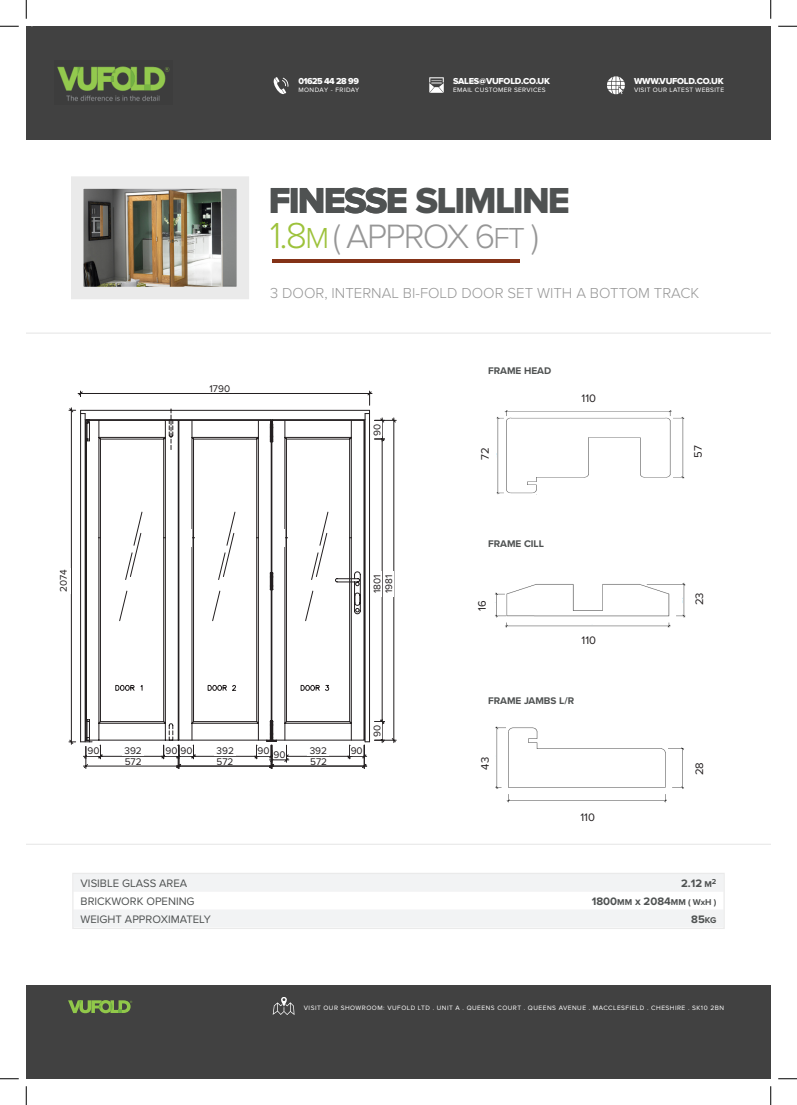
<style>
.page{position:relative;width:797px;height:1105px;background:#fff}
.page>*{position:absolute;margin:0;border:0;box-sizing:border-box;transform-origin:0 0}
.t1{font:37.5px "Proxima Nova Extrabld";letter-spacing:-.05em;color:#4f5252}
.t2{font:300 35px "Proxima Nova";letter-spacing:-.05em;color:#969696}
.t3{font:300 15px "Proxima Nova";color:#969696}
.VUFOLD_Price_List{font:11.25px "Proxima Nova";color:#4f5252}
.VUFOLD_Price_List-2{font:700 11.25px "Proxima Nova";color:#4f5252}
.t4{font:11.25px "Proxima Nova";color:#231f20}
.t5{font:10px "Proxima Nova";color:#231f20}
.t6{font:700 10px "Proxima Nova";color:#4f5252}
.t7{font:9px "Proxima Nova Extrabld";letter-spacing:-.025em;color:#fff}
.t8{font:9px "Proxima Nova Extrabld";letter-spacing:-.05em;color:#fff}
.t9{font:8.75px "Proxima Nova";color:#231f20}
.t10{font:6.75px "Arial";color:#000}
.t11{font:6.5px "Proxima Nova";letter-spacing:.075em;color:#fff}
.t12{font:6.5px "Proxima Nova";letter-spacing:.05em;color:#fff}
.s1{font-size:37.5px;color:#9dc23b}
.s2{font-size:30px;color:#9dc23b}
.s3{font-size:30px}
.s4{font-size:8.75px}
</style>
<div class="page">
<div style="left:26px;top:26px;width:744px;height:114px;background:#414141"></div>
<svg style="left:607px;top:76px;width:18px;height:18px"></svg>
<svg style="left:274px;top:77px;width:14px;height:17px"></svg>
<svg style="left:429px;top:77px;width:15px;height:16px"></svg>
<img style="left:84px;top:189px;width:152px;height:97px">
<div style="left:71px;top:176px;width:178px;height:123px;border:12px solid #eaeaea"></div>
<hr style="left:26px;top:332px;width:744px;height:2px;background:#eaeaea">
<svg style="left:74px;top:875px;width:648px;height:52px"></svg>
<div style="left:72px;top:873px;width:652px;height:56px;border:1px solid #eaeaea"></div>
<div style="left:26px;top:985px;width:744px;height:94px;background:#414141"></div>
<svg style="left:68px;top:1000px;width:64px;height:13px"></svg>
<hr style="left:26px;top:844px;width:744px;height:1px;background:#eaeaea">
<svg style="left:273px;top:997px;width:21px;height:18px"></svg>
<hr style="left:271px;top:259px;width:248px;height:4px;background:#843217">
<svg style="left:69px;top:391px;width:327px;height:378px"></svg>
<svg style="left:93px;top:511px;width:277px;height:232px"></svg>
<div style="left:102px;top:529px;width:25px;height:18px;background:#fff"></div>
<div style="left:143px;top:529px;width:20px;height:18px;background:#fff"></div>
<div style="left:195px;top:529px;width:25px;height:18px;background:#fff"></div>
<div style="left:236px;top:529px;width:20px;height:18px;background:#fff"></div>
<div style="left:288px;top:529px;width:25px;height:18px;background:#fff"></div>
<div style="left:329px;top:529px;width:20px;height:18px;background:#fff"></div>
<div style="left:93px;top:529px;width:5px;height:18px;background:#fff"></div>
<div style="left:166px;top:529px;width:8px;height:18px;background:#fff"></div>
<div style="left:186px;top:529px;width:5px;height:18px;background:#fff"></div>
<div style="left:259px;top:529px;width:8px;height:18px;background:#fff"></div>
<div style="left:279px;top:529px;width:5px;height:18px;background:#fff"></div>
<div style="left:352px;top:529px;width:8px;height:18px;background:#fff"></div>
<div style="left:87px;top:746px;width:13px;height:9px;background:#fff"></div>
<div style="left:165px;top:746px;width:13px;height:9px;background:#fff"></div>
<div style="left:180px;top:746px;width:13px;height:9px;background:#fff"></div>
<div style="left:257px;top:746px;width:13px;height:9px;background:#fff"></div>
<div style="left:273px;top:750px;width:13px;height:9px;background:#fff"></div>
<div style="left:350px;top:746px;width:13px;height:9px;background:#fff"></div>
<div style="left:122px;top:746px;width:22px;height:9px;background:#fff"></div>
<div style="left:214px;top:746px;width:22px;height:9px;background:#fff"></div>
<div style="left:307px;top:746px;width:22px;height:9px;background:#fff"></div>
<div style="left:372px;top:722px;width:10px;height:17px;background:#fff"></div>
<div style="left:372px;top:421px;width:10px;height:17px;background:#fff"></div>
<div style="left:372px;top:571px;width:10px;height:26px;background:#fff"></div>
<div style="left:384px;top:571px;width:9px;height:26px;background:#fff"></div>
<div style="left:59px;top:568px;width:12px;height:25px;background:#fff"></div>
<div style="left:206px;top:384px;width:28px;height:9px;background:#fff"></div>
<div style="left:77px;top:398px;width:116px;height:10px;background:#fff"></div>
<div style="left:118px;top:396px;width:21px;height:5px;background:#fff"></div>
<svg style="left:0;top:26px;width:19px;height:1px"></svg>
<svg style="left:0;top:1078px;width:19px;height:1px"></svg>
<svg style="left:778px;top:1078px;width:19px;height:1px"></svg>
<svg style="left:26px;top:0;width:1px;height:19px"></svg>
<svg style="left:25px;top:1086px;width:2px;height:19px"></svg>
<svg style="left:770px;top:0;width:27px;height:27px"></svg>
<svg style="left:770px;top:1086px;width:2px;height:19px"></svg>
<img style="left:496px;top:410px;width:189px;height:84px">
<img style="left:495px;top:582px;width:191px;height:46px">
<img style="left:495px;top:726px;width:189px;height:77px">
<img style="left:57px;top:66px;width:113px;height:35px">
<p class="t8" style="left:298px;top:76px;width:62px">01625 44 28 99</p>
<p class="t11" style="left:298px;top:86px;width:63px">MONDAY - FRIDAY</p>
<p class="t7" style="left:453px;top:76px;width:98px">SALES@VUFOLD.CO.UK</p>
<p class="t12" style="left:453px;top:86px;width:94px">EMAIL CUSTOMER SERVICES</p>
<h1 class="t1" style="left:269px;top:179px;width:303px">FINESSE SLIMLINE</h1>
<p class="t7" style="left:634px;top:76px;width:91px">WWW.VUFOLD.CO.UK</p>
<p class="t12" style="left:634px;top:86px;width:91px">VISIT OUR LATEST WEBSITE</p>
<p class="t2" style="left:270px;top:216px;width:270px"><span class="s1">1.8</span><span class="s2">M</span> ( APPROX 6<span class="s3">FT</span> )</p>
<p class="t3" style="left:270px;top:285px;width:430px">3 DOOR, INTERNAL BI-FOLD DOOR SET WITH A BOTTOM TRACK</p>
<p class="t9" style="left:216px;top:383px;width:19px">1790</p>
<p class="t10" style="left:217px;top:386px;width:17px">1790</p>
<p class="t5" style="left:209px;top:382px;width:22px">1790</p>
<p class="t5" style="left:371px;top:436px;width:14px;rotate:-90deg">90</p>
<p class="t10" style="left:374px;top:435px;width:13px;rotate:-90deg">115</p>
<p class="t10" style="left:64px;top:583px;width:17px;rotate:-90deg">2054</p>
<p class="t10" style="left:386px;top:588px;width:17px;rotate:-90deg">1981</p>
<p class="t5" style="left:58px;top:592px;width:24px;rotate:-90deg">2074</p>
<p class="t5" style="left:371px;top:593px;width:20px;rotate:-90deg">1801</p>
<p class="t5" style="left:383px;top:593px;width:20px;rotate:-90deg">1981</p>
<p class="t10" style="left:374px;top:588px;width:17px;rotate:-90deg">1751</p>
<p class="t5" style="left:87px;top:745px;width:14px">90</p>
<p class="t5" style="left:124px;top:745px;width:19px">392</p>
<p class="t5" style="left:165px;top:745px;width:29px">90 90</p>
<p class="t5" style="left:217px;top:745px;width:19px">392</p>
<p class="t5" style="left:258px;top:745px;width:14px">90</p>
<p class="t5" style="left:310px;top:745px;width:19px">392</p>
<p class="t10" style="left:312px;top:749px;width:13px">392</p>
<p class="t5" style="left:351px;top:745px;width:14px">90<sub>90</sub></p>
<p class="t10" style="left:89px;top:749px;width:9px">90</p>
<p class="t10" style="left:126px;top:749px;width:13px">392</p>
<p class="t10" style="left:167px;top:749px;width:24px">90 90</p>
<p class="t10" style="left:219px;top:749px;width:13px">392</p>
<p class="t10" style="left:260px;top:749px;width:9px">90</p>
<p class="t5" style="left:273px;top:749px;width:14px">90</p>
<p class="t10" style="left:275px;top:752px;width:9px">90</p>
<p class="t5" style="left:125px;top:756px;width:18px">572</p>
<p class="t5" style="left:216px;top:756px;width:18px">572</p>
<p class="t5" style="left:310px;top:756px;width:18px">572</p>
<p class="t5" style="left:371px;top:737px;width:14px;rotate:-90deg">90</p>
<p class="t10" style="left:374px;top:737px;width:13px;rotate:-90deg">115</p>
<h3 class="t6" style="left:488px;top:363px;width:65px">FRAME HEAD</h3>
<h3 class="t4" style="left:581px;top:390px;width:16px">110</h3>
<h3 class="t4" style="left:476px;top:459px;width:14px;rotate:-90deg">72</h3>
<h3 class="t4" style="left:689px;top:458px;width:14px;rotate:-90deg">57</h3>
<h3 class="t6" style="left:488px;top:536px;width:57px">FRAME CILL</h3>
<h3 class="t4" style="left:473px;top:610px;width:12px;rotate:-90deg">16</h3>
<h3 class="t4" style="left:581px;top:632px;width:16px">110</h3>
<h3 class="t6" style="left:488px;top:693px;width:87px">FRAME JAMBS L/R</h3>
<h3 class="t4" style="left:476px;top:769px;width:14px;rotate:-90deg">43</h3>
<h3 class="t4" style="left:580px;top:809px;width:16px">110</h3>
<h3 class="t4" style="left:691px;top:605px;width:14px;rotate:-90deg">23</h3>
<h3 class="t4" style="left:691px;top:775px;width:15px;rotate:-90deg">28</h3>
<p class="VUFOLD_Price_List" style="left:81px;top:876px;width:108px">VISIBLE GLASS AREA</p>
<p class="VUFOLD_Price_List-2" style="left:681px;top:877px;width:37px">2.12 <span class="s4">M</span><sup>2</sup></p>
<p class="VUFOLD_Price_List" style="left:81px;top:895px;width:116px">BRICKWORK OPENING</p>
<p class="VUFOLD_Price_List-2" style="left:592px;top:895px;width:126px">1800<span class="s4">MM</span> x 2084<span class="s4">MM ( WxH )</span></p>
<p class="VUFOLD_Price_List" style="left:81px;top:912px;width:132px">WEIGHT APPROXIMATELY</p>
<p class="VUFOLD_Price_List-2" style="left:691px;top:912px;width:27px">85<span class="s4">KG</span></p>
<p class="t11" style="left:304px;top:1004px;width:421px">VISIT OUR SHOWROOM: VUFOLD LTD . UNIT A . QUEENS COURT . QUEENS AVENUE . MACCLESFIELD . CHESHIRE . SK10 2BN</p>
</div>
